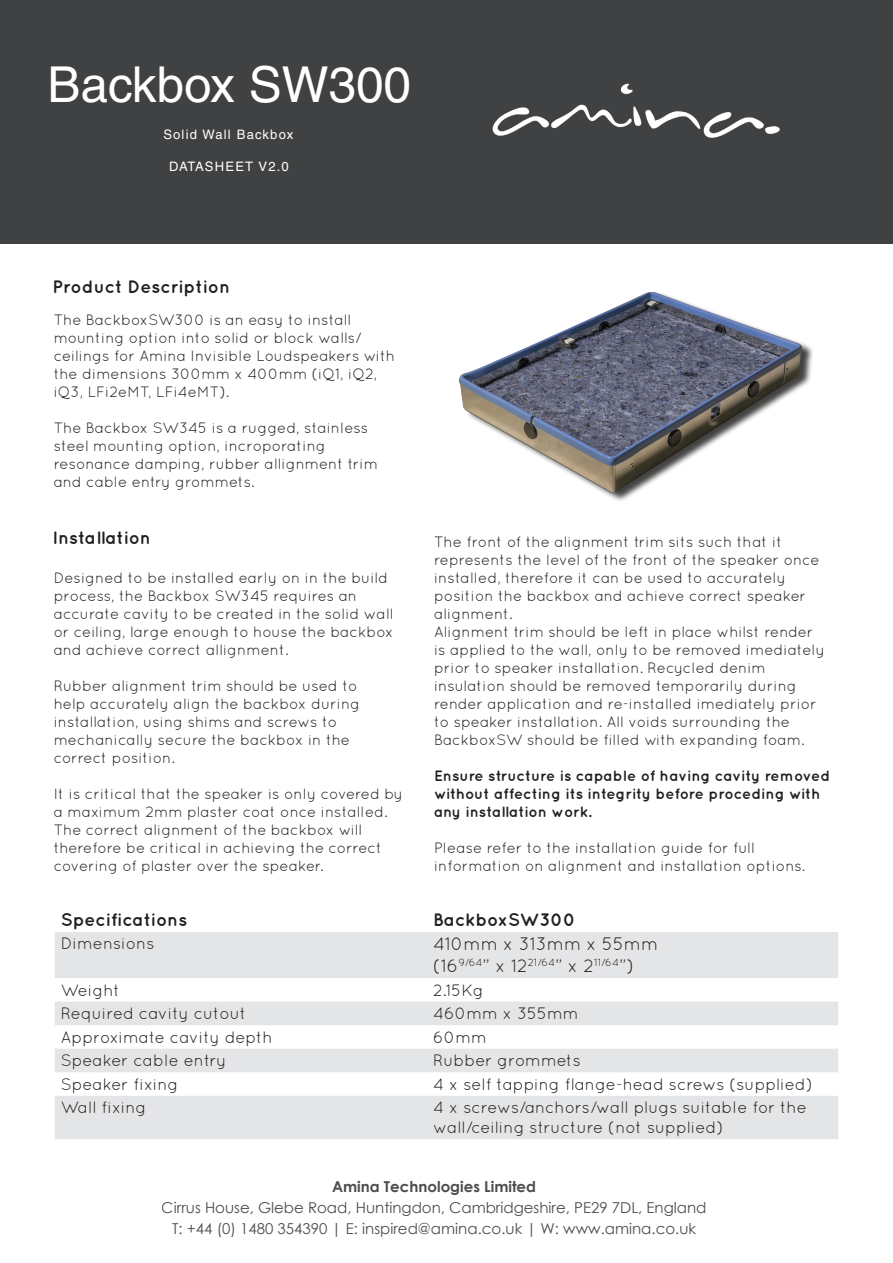
<style>
.page{position:relative;width:893px;height:1263px;background:#fff}
.page>*{position:absolute;margin:0;border:0;box-sizing:border-box;transform-origin:0 0}
.t1{font:75px "Helvetica";color:#fff}
.t2{font:49.5px "Helvetica";color:#fff}
.t3{font:28.8px "Helvetica";letter-spacing:.31em;color:#fff}
.t4{font:700 18px "Quicksand";color:#231f20}
.t5{font:18px "Quicksand";color:#231f20}
.t6{font:16.5px/19.8px "Quicksand";color:#231f20}
.t7{font:15px/18px "Quicksand";color:#231f20}
.t8{font:15px/21px "Century Gothic";color:#231f20;text-align:center}
.t9{font:700 15px/18px "Quicksand";color:#231f20}
.t10{font:700 15px "Century Gothic";color:#231f20}
.t11{font:13.05px "Helvetica";color:#fff}
.t12{font:13.05px "Helvetica";letter-spacing:.09em;color:#fff}
.t13{font:10.5px "Quicksand";color:#231f20}
.s1{font-size:18px}
</style>
<div class="page">
<img style="left:458px;top:292px;width:354px;height:209px">
<div style="left:55px;top:932px;width:783px;height:46px;background:#e4e5e7"></div>
<svg style="left:55px;top:1001px;width:783px;height:138px;fill:#e4e5e7"></svg>
<div style="left:0;top:0;width:893px;height:244px;background:#404142"></div>
<img style="left:492px;top:83px;width:288px;height:55px">
<h1 class="t1" style="left:49px;top:38px;width:118px">iQ1</h1>
<h2 class="t2" style="left:48px;top:56px;width:365px">Backbox SW300</h2>
<p class="t12" style="left:163px;top:127px;width:131px">Solid Wall Backbox</p>
<p class="t12" style="left:169px;top:159px;width:121px">DATASHEET V2.0</p>
<p class="t11" style="left:53px;top:126px;width:230px">Developer Series Invisible Loudspea er</p>
<h3 class="t3" style="left:52px;top:158px;width:238px">DATASHEET</h3>
<p class="t4" style="left:53px;top:275px;width:179px">Product Description</p>
<p class="t7" style="left:54px;top:310px;width:343px">The BackboxSW300 is an easy to install mounting option into solid or block walls/ ceilings for Amina Invisible Loudspeakers with the dimensions 300mm x 400mm (iQ1, iQ2, iQ3, LFi2eMT, LFi4eMT).</p>
<p class="t7" style="left:54px;top:418px;width:326px">The Backbox SW345 is a rugged, stainless steel mounting option, incroporating resonance damping, rubber allignment trim and cable entry grommets.</p>
<p class="t4" style="left:53px;top:526px;width:100px">Installation</p>
<p class="t7" style="left:434px;top:532px;width:392px">The front of the alignment trim sits such that it represents the level of the front of the speaker once installed, therefore it can be used to accurately position the backbox and achieve correct speaker alignment.<br>Alignment trim should be left in place whilst render is applied to the wall, only to be removed imediately prior to speaker installation. Recycled denim insulation should be removed temporarily during render application and re-installed imediately prior to speaker installation. All voids surrounding the BackboxSW should be filled with expanding foam.</p>
<p class="t9" style="left:434px;top:766px;width:398px">Ensure structure is capable of having cavity removed without affecting its integrity before proceding with any installation work.</p>
<p class="t7" style="left:434px;top:838px;width:373px">Please refer to the installation guide for full information on alignment and installation options.</p>
<p class="t7" style="left:54px;top:569px;width:342px">Designed to be installed early on in the build process, the Backbox SW345 requires an accurate cavity to be created in the solid wall or ceiling, large enough to house the backbox and achieve correct allignment.</p>
<p class="t7" style="left:54px;top:677px;width:308px">Rubber alignment trim should be used to help accurately align the backbox during installation, using shims and screws to mechanically secure the backbox in the correct position.</p>
<p class="t7" style="left:54px;top:785px;width:351px">It is critical that the speaker is only covered by a maximum 2mm plaster coat once installed.<br>The correct alignment of the backbox will therefore be critical in achieving the correct covering of plaster over the speaker.</p>
<p class="t4" style="left:61px;top:909px;width:128px">Specifications</p>
<p class="t4" style="left:433px;top:909px;width:144px">BackboxSW300</p>
<p class="t6" style="left:61px;top:933px;width:95px">Dimensions</p>
<p class="t5" style="left:433px;top:934px;width:227px">410mm x 313mm x 55mm</p>
<p class="t13" style="left:433px;top:956px;width:202px"><span class="s1">(16</span>9/64<span class="s1">” x 12</span>21/64<span class="s1">” x 2</span>11/64<span class="s1">”)</span></p>
<p class="t6" style="left:61px;top:980px;width:61px">Weight</p>
<p class="t6" style="left:433px;top:980px;width:52px">2.15Kg</p>
<p class="t6" style="left:61px;top:1003px;width:187px">Required cavity cutout</p>
<p class="t6" style="left:433px;top:1003px;width:147px">460mm x 355mm</p>
<p class="t6" style="left:61px;top:1027px;width:213px">Approximate cavity depth</p>
<p class="t6" style="left:433px;top:1027px;width:55px">60mm</p>
<p class="t6" style="left:61px;top:1050px;width:167px">Speaker cable entry</p>
<p class="t6" style="left:433px;top:1050px;width:149px">Rubber grommets</p>
<p class="t6" style="left:61px;top:1074px;width:119px">Speaker fixing</p>
<p class="t6" style="left:433px;top:1074px;width:381px">4 x self tapping flange-head screws (supplied)</p>
<p class="t6" style="left:61px;top:1097px;width:87px">Wall fixing</p>
<p class="t6" style="left:433px;top:1097px;width:375px">4 x screws/anchors/wall plugs suitable for the wall/ceiling structure (not supplied)</p>
<p class="t10" style="left:332px;top:1175px;width:205px">Amina Technologies Limited</p>
<p class="t8" style="left:162px;top:1197px;width:546px">Cirrus House, Glebe Road, Huntingdon, Cambridgeshire, PE29 7DL, England<br>T: +44 (0) 1480 354390 | E: inspired@amina.co.uk | W: www.amina.co.uk</p>
</div>
